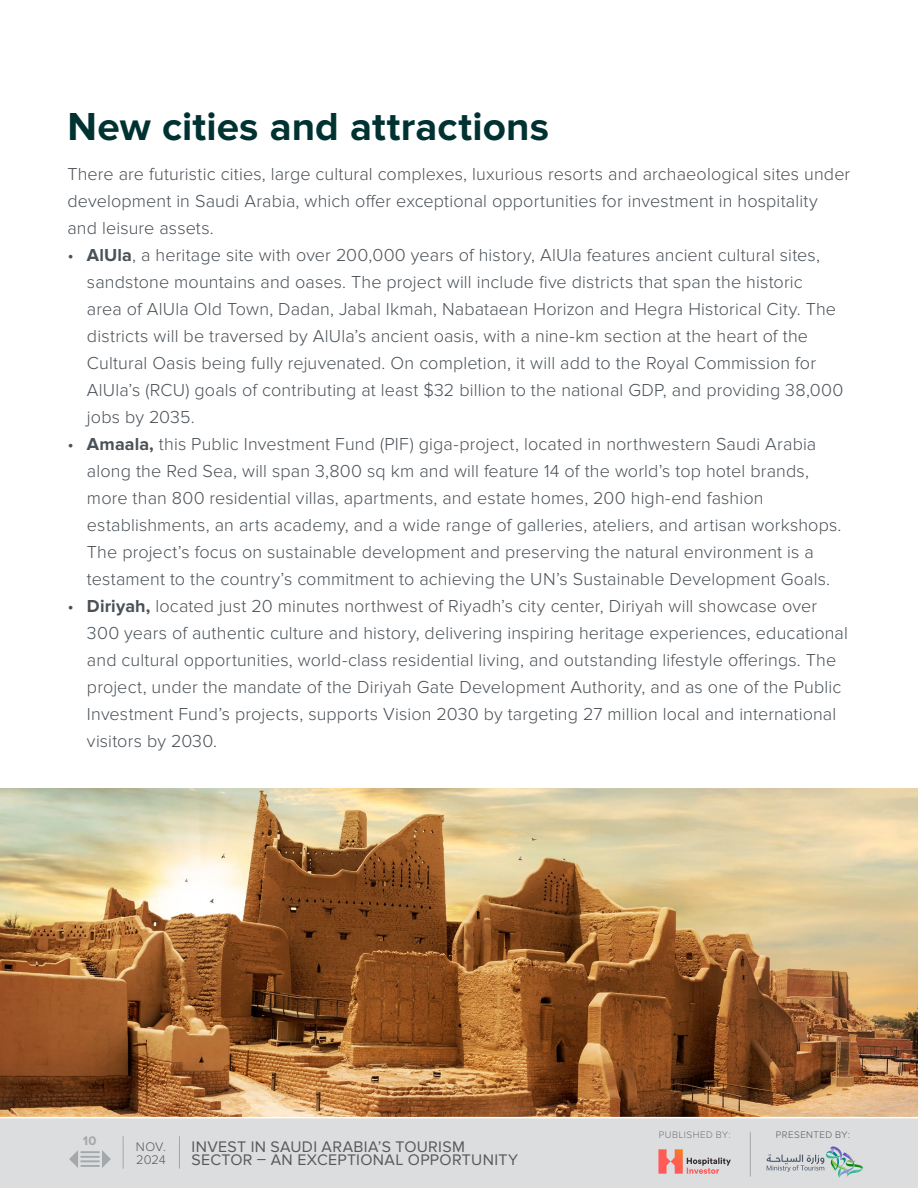
<style>
.page{position:relative;width:918px;height:1188px;background:#fff}
.page>*{position:absolute;margin:0;border:0;box-sizing:border-box;transform-origin:0 0}
.t1{font:700 40.5px "Proxima Nova";color:#003232}
.t2{font:300 18px/27px "Proxima Nova";letter-spacing:.005em;color:#4a5157}
.t3{font:15.9px/13.5px "Proxima Nova";letter-spacing:.02em;color:#58595b}
.t4{font:300 12.9px/13.5px "Proxima Nova";color:#58595b}
.t5{font:700 12.9px "Proxima Nova";color:#a4a8ab}
.t6{font:300 9.75px "Proxima Nova";letter-spacing:.045em;color:#6e7479}
.t7{font:300 9.75px "Proxima Nova";letter-spacing:.045em;color:#58595b}
.s1{font-weight:700}
</style>
<div class="page">
<img style="left:0;top:788px;width:918px;height:329px">
<div style="left:0;top:1118px;width:918px;height:70px;background:#dcddde"></div>
<hr style="left:750px;top:1132px;width:1px;height:45px;background:#a4a8ab">
<hr style="left:123px;top:1136px;width:1px;height:33px;background:#a4a8ab">
<hr style="left:179px;top:1136px;width:1px;height:33px;background:#a4a8ab">
<svg style="left:658px;top:1149px;width:73px;height:25px;background:#d9ada9"></svg>
<svg style="left:767px;top:1146px;width:96px;height:32px;background:#c1cbcb"></svg>
<hr style="left:80px;top:1151px;width:20px;height:2px;background:#a4a8ab">
<hr style="left:80px;top:1156px;width:20px;height:2px;background:#a4a8ab">
<hr style="left:80px;top:1160px;width:20px;height:2px;background:#a4a8ab">
<hr style="left:80px;top:1165px;width:20px;height:2px;background:#a4a8ab">
<svg style="left:69px;top:1150px;width:9px;height:18px"></svg>
<svg style="left:102px;top:1150px;width:9px;height:18px"></svg>
<h1 class="t1" style="left:68px;top:103px;width:483px">New cities and attractions</h1>
<p class="t2" style="left:68px;top:161px;width:784px">There are futuristic cities, large cultural complexes, luxurious resorts and archaeological sites under development in Saudi Arabia, which offer exceptional opportunities for investment in hospitality and leisure assets.</p>
<p class="t2" style="left:87px;top:242px;width:758px;text-indent:-19px">• <span class="s1">AlUla</span>, a heritage site with over 200,000 years of history, AlUla features ancient cultural sites, sandstone mountains and oases. The project will include five districts that span the historic<br>area of AlUla Old Town, Dadan, Jabal Ikmah, Nabataean Horizon and Hegra Historical City. The districts will be traversed by AlUla’s ancient oasis, with a nine-km section at the heart of the Cultural Oasis being fully rejuvenated. On completion, it will add to the Royal Commission for AlUla’s (RCU) goals of contributing at least $32 billion to the national GDP, and providing 38,000 jobs by 2035.</p>
<p class="t2" style="left:87px;top:431px;width:756px;text-indent:-19px">• <span class="s1">Amaala,</span> this Public Investment Fund (PIF) giga-project, located in northwestern Saudi Arabia along the Red Sea, will span 3,800 sq km and will feature 14 of the world’s top hotel brands, more than 800 residential villas, apartments, and estate homes, 200 high-end fashion establishments, an arts academy, and a wide range of galleries, ateliers, and artisan workshops.<br>The project’s focus on sustainable development and preserving the natural environment is a testament to the country’s commitment to achieving the UN’s Sustainable Development Goals.</p>
<p class="t2" style="left:87px;top:593px;width:762px;text-indent:-19px">• <span class="s1">Diriyah,</span> located just 20 minutes northwest of Riyadh’s city center, Diriyah will showcase over 300 years of authentic culture and history, delivering inspiring heritage experiences, educational and cultural opportunities, world-class residential living, and outstanding lifestyle offerings. The project, under the mandate of the Diriyah Gate Development Authority, and as one of the Public Investment Fund’s projects, supports Vision 2030 by targeting 27 million local and international visitors by 2030.</p>
<p class="t5" style="left:83px;top:1134px;width:15px">10</p>
<p class="t4" style="left:136px;top:1140px;width:31px">NOV.<br>2024</p>
<p class="t3" style="left:192px;top:1140px;width:328px">INVEST IN SAUDI ARABIA’S TOURISM<br>SECTOR – AN EXCEPTIONAL OPPORTUNITY</p>
<p class="t6" style="left:659px;top:1130px;width:73px">PUBLISHED BY:</p>
<p class="t7" style="left:776px;top:1130px;width:75px">PRESENTED BY:</p>
</div>
